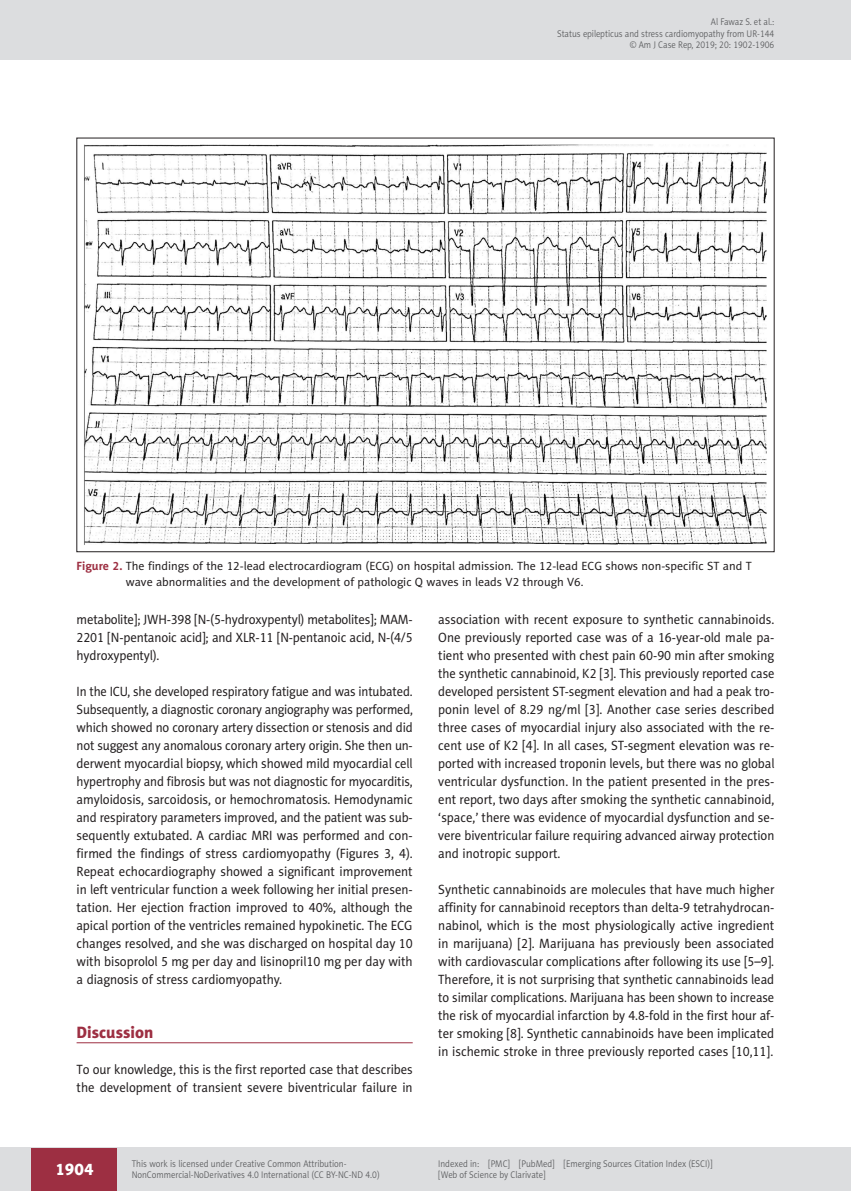
<style>
.page{position:relative;width:851px;height:1191px;background:#fff}
.page>*{position:absolute;margin:0;border:0;box-sizing:border-box;transform-origin:0 0}
.AJCR_Headline_1{font:16.5px "Naomi Sans EFN Heavy";color:#9d2f42}
.t1{font:16.5px "Naomi Sans EFN Heavy";color:#fff}
.AJCR_Body{font:13.5px/18px "Naomi Sans EFN";letter-spacing:-.005em;color:#231f20;text-align:justify;scale:.95 1}
.AJCR_Body-2{font:13.5px/18px "Naomi Sans EFN";letter-spacing:-.005em;color:#231f20;text-align:justify;scale:.93 1}
.AJCR_Body-3{font:13.5px/18px "Naomi Sans EFN";letter-spacing:-.005em;color:#231f20;scale:.94 1}
.AJCR_Rycina_tytul{font:12px/15.8px "Naomi Sans EFN";color:#231f20}
.AJCR_pagina_zywa{font:9.75px/11.2px "Naomi Sans EFN Light";color:#57585a;scale:.9 1}
.AJCR_pagina_sygnatur{font:9.75px "Naomi Sans EFN Light";color:#57585a;scale:.9 1}
.s1{font-weight:700;color:#9d2f42}
</style>
<div class="page">
<img style="left:84px;top:144px;width:683px;height:401px">
<hr style="left:77px;top:1042px;width:335px;height:1px;background:#9d2f42">
<div style="left:0;top:1148px;width:850px;height:43px;background:#dcdddf"></div>
<div style="left:32px;top:1147px;width:85px;height:43px;background:#9d2f42"></div>
<div style="left:0;top:0;width:850px;height:60px;background:#dcdddf"></div>
<hr style="left:850px;top:0;width:1px;height:60px;background:#dcdddf">
<p class="AJCR_pagina_zywa" style="left:557px;top:16px;width:243px;text-align:right">Al Fawaz S. et al.:<br>Status epilepticus and stress cardiomyopathy from UR-144</p>
<p class="AJCR_pagina_sygnatur" style="left:629px;top:39px;width:162px">© Am J Case Rep, 2019; 20: 1902-1906</p>
<p class="AJCR_Rycina_tytul" style="left:126px;top:558px;width:627px;text-indent:-49px"><span class="s1">Figure 2.</span> The findings of the 12-lead electrocardiogram (ECG) on hospital admission. The 12-lead ECG shows non-specific ST and T wave abnormalities and the development of pathologic Q waves in leads V2 through V6.</p>
<p class="AJCR_Body" style="left:77px;top:610px;width:355px">metabolite]; JWH-398 [N-(5-hydroxypentyl) metabolites]; MAM-2201 [N-pentanoic acid]; and XLR-11 [N-pentanoic acid, N-(4/5 hydroxypentyl).</p>
<p class="AJCR_Body-2" style="left:77px;top:682px;width:363px">In the ICU, she developed respiratory fatigue and was intubated.<br>Subsequently, a diagnostic coronary angiography was performed, which showed no coronary artery dissection or stenosis and did not suggest any anomalous coronary artery origin. She then un&shy;derwent myocardial biopsy, which showed mild myocardial cell hypertrophy and fibrosis but was not diagnostic for myocarditis, amyloidosis, sarcoidosis, or hemochromatosis. Hemodynamic and respiratory parameters improved, and the patient was sub&shy;sequently extubated. A cardiac MRI was performed and con&shy;firmed the findings of stress cardiomyopathy (Figures 3, 4).<br>Repeat echocardiography showed a significant improvement in left ventricular function a week following her initial presen&shy;tation. Her ejection fraction improved to 40%, although the apical portion of the ventricles remained hypokinetic. The ECG changes resolved, and she was discharged on hospital day 10 with bisoprolol 5 mg per day and lisinopril10 mg per day with a diagnosis of stress cardiomyopathy.</p>
<p class="AJCR_Headline_1" style="left:77px;top:1022px;width:78px">Discussion</p>
<p class="AJCR_Body-3" style="left:77px;top:1060px;width:359px">To our knowledge, this is the first reported case that describes the development of transient severe biventricular failure in</p>
<p class="AJCR_Body" style="left:438px;top:610px;width:355px">association with recent exposure to synthetic cannabinoids.<br>One previously reported case was of a 16-year-old male pa&shy;tient who presented with chest pain 60-90 min after smoking the synthetic cannabinoid, K2 [3]. This previously reported case developed persistent ST-segment elevation and had a peak tro&shy;ponin level of 8.29 ng/ml [3]. Another case series described three cases of myocardial injury also associated with the re&shy;cent use of K2 [4]. In all cases, ST-segment elevation was re&shy;ported with increased troponin levels, but there was no global ventricular dysfunction. In the patient presented in the pres&shy;ent report, two days after smoking the synthetic cannabinoid, ‘space,’ there was evidence of myocardial dysfunction and se&shy;vere biventricular failure requiring advanced airway protection and inotropic support.</p>
<p class="AJCR_Body" style="left:438px;top:880px;width:355px">Synthetic cannabinoids are molecules that have much higher affinity for cannabinoid receptors than delta-9 tetrahydrocan&shy;nabinol, which is the most physiologically active ingredient in marijuana) [2]. Marijuana has previously been associated with cardiovascular complications after following its use [5–9].<br>Therefore, it is not surprising that synthetic cannabinoids lead to similar complications. Marijuana has been shown to increase the risk of myocardial infarction by 4.8-fold in the first hour af&shy;ter smoking [8]. Synthetic cannabinoids have been implicated in ischemic stroke in three previously reported cases [10,11].</p>
<p class="t1" style="left:55px;top:1159px;width:40px">1904</p>
<p class="AJCR_pagina_zywa" style="left:132px;top:1158px;width:277px">This work is licensed under Creative Common Attribution-<br>NonCommercial-NoDerivatives 4.0 International (CC BY-NC-ND 4.0)</p>
<p class="AJCR_pagina_zywa" style="left:438px;top:1158px;width:306px">Indexed in: [PMC] [PubMed] [Emerging Sources Citation Index (ESCI)] [Web of Science by Clarivate]</p>
</div>
